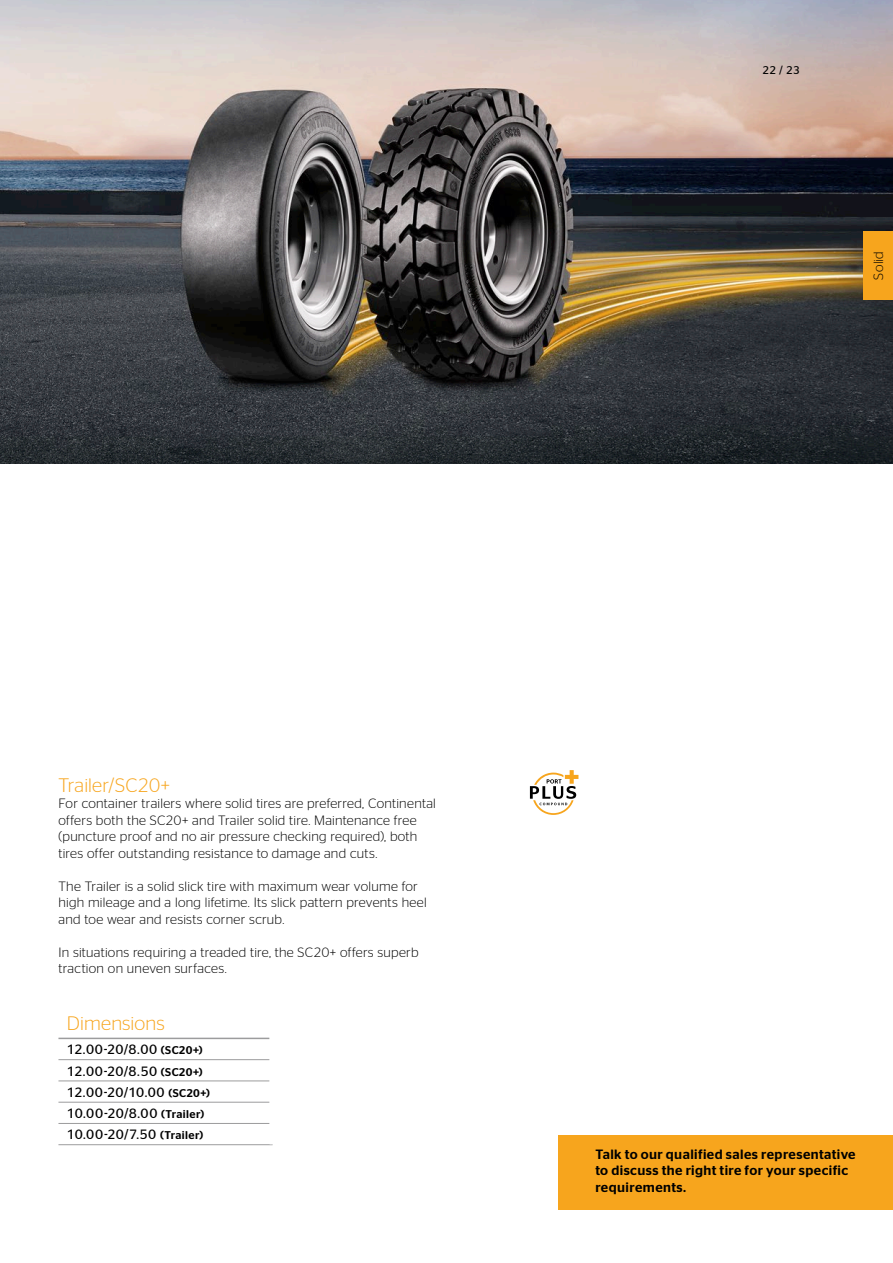
<style>
.page{position:relative;width:893px;height:1263px;background:#fff}
.page>*{position:absolute;margin:0;border:0;box-sizing:border-box;transform-origin:0 0}
.t1{font:300 19.5px "Continental Stag Sans";letter-spacing:.005em;color:#f7a51d}
.t2{font:300 13.5px/16.5px "Continental Stag Sans";letter-spacing:.02em;color:#000}
.t3{font:13.5px/21.3px "Continental Stag Sans";letter-spacing:.02em;color:#000}
.t4{font:500 13.5px/16.5px "Continental Stag Sans";letter-spacing:.03em;color:#000}
.t5{font:11.25px "Continental Stag Sans";color:#000}
.s1{font-weight:500;font-size:11.25px}
</style>
<div class="page">
<img style="left:0;top:0;width:893px;height:463px">
<div style="left:863px;top:231px;width:30px;height:68px;background:#f7a51d"></div>
<div style="left:559px;top:1135px;width:334px;height:75px;background:#f7a51d"></div>
<svg style="left:530px;top:770px;width:48px;height:45px"></svg>
<hr style="left:58px;top:1059px;width:212px;height:1px;background:#9c9c9d">
<hr style="left:58px;top:1080px;width:212px;height:1px;background:#9c9c9d">
<hr style="left:58px;top:1102px;width:212px;height:1px;background:#9c9c9d">
<hr style="left:58px;top:1123px;width:212px;height:1px;background:#9c9c9d">
<hr style="left:58px;top:1144px;width:215px;height:1px;background:#9c9c9d">
<hr style="left:58px;top:1038px;width:212px;height:1px;background:#9c9c9d">
<p class="t5" style="left:762px;top:64px;width:39px">22 / 23</p>
<p class="t2" style="left:870px;top:280px;width:30px;rotate:-90deg">Solid</p>
<h1 class="t1" style="left:58px;top:774px;width:113px">Trailer/SC20+</h1>
<p class="t2" style="left:58px;top:795px;width:379px">For container trailers where solid tires are preferred, Continental offers both the SC20+ and Trailer solid tire. Maintenance free (puncture proof and no air pressure checking required), both tires offer outstanding resistance to damage and cuts.</p>
<p class="t2" style="left:58px;top:878px;width:370px">The Trailer is a solid slick tire with maximum wear volume for high mileage and a long lifetime. Its slick pattern prevents heel and toe wear and resists corner scrub.</p>
<p class="t2" style="left:58px;top:944px;width:362px">In situations requiring a treaded tire, the SC20+ offers superb traction on uneven surfaces.</p>
<h1 class="t1" style="left:67px;top:1012px;width:99px">Dimensions</h1>
<p class="t3" style="left:67px;top:1039px;width:145px">12.00-20/8.00 <span class="s1">(SC20+)<br></span>12.00-20/8.50 <span class="s1">(SC20+)<br></span>12.00-20/10.00 <span class="s1">(SC20+)<br></span>10.00-20/8.00 <span class="s1">(Trailer)<br></span>10.00-20/7.50 <span class="s1">(Trailer)</span></p>
<p class="t4" style="left:595px;top:1146px;width:262px">Talk to our qualified sales representative to discuss the right tire for your specific requirements.</p>
</div>
